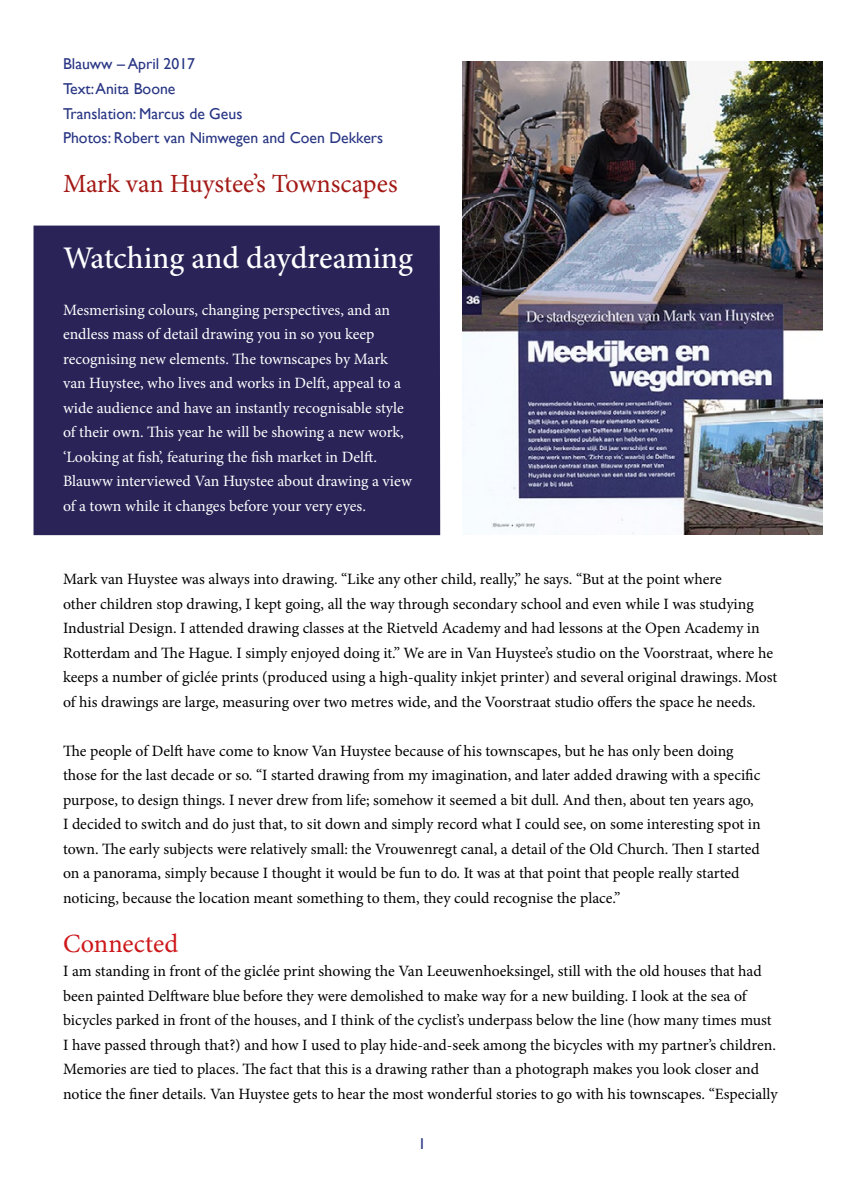
<style>
.page{position:relative;width:844px;height:1191px;background:#fff}
.page>*{position:absolute;margin:0;border:0;box-sizing:border-box;transform-origin:0 0}
.t1{font:500 31.5px "Minion Pro";letter-spacing:-.005em;color:#fff}
.t2{font:26.25px "Minion Pro";letter-spacing:-.005em;color:#a31916}
.t3{font:26.25px "Minion Pro";color:#cd171a}
.t4{font:15.75px/24.5px "Minion Pro";color:#000}
.t5{font:15.75px/24.5px "Minion Pro";letter-spacing:-.005em;color:#fff}
.t6{font:15.75px/24.5px "Gill Sans";color:#283583}
</style>
<div class="page">
<div style="left:33px;top:225px;width:407px;height:310px;background:#292358"></div>
<img style="left:463px;top:61px;width:359px;height:473px">
<p class="t6" style="left:63px;top:52px;width:321px">Blauww – April 2017<br>Text: Anita Boone<br>Translation: Marcus de Geus<br>Photos: Robert van Nimwegen and Coen Dekkers</p>
<h2 class="t2" style="left:63px;top:166px;width:336px">Mark van Huystee’s Townscapes</h2>
<h1 class="t1" style="left:63px;top:236px;width:351px">Watching and daydreaming</h1>
<p class="t5" style="left:63px;top:297px;width:350px">Mesmerising colours, changing perspectives, and an endless mass of detail drawing you in so you keep recognising new elements. The townscapes by Mark van Huystee, who lives and works in Delft, appeal to a wide audience and have an instantly recognisable style of their own. This year he will be showing a new work, ‘Looking at fish’, featuring the fish market in Delft.<br>Blauww interviewed Van Huystee about drawing a view of a town while it changes before your very eyes.</p>
<p class="t4" style="left:63px;top:567px;width:715px">Mark van Huystee was always into drawing. “Like any other child, really,” he says. “But at the point where<br>other children stop drawing, I kept going, all the way through secondary school and even while I was studying Industrial Design. I attended drawing classes at the Rietveld Academy and had lessons at the Open Academy in Rotterdam and The Hague. I simply enjoyed doing it.” We are in Van Huystee’s studio on the Voorstraat, where he keeps a number of giclée prints (produced using a high-quality inkjet printer) and several original drawings. Most of his drawings are large, measuring over two metres wide, and the Voorstraat studio offers the space he needs.</p>
<p class="t4" style="left:63px;top:738px;width:699px">The people of Delft have come to know Van Huystee because of his townscapes, but he has only been doing those for the last decade or so. “I started drawing from my imagination, and later added drawing with a specific purpose, to design things. I never drew from life; somehow it seemed a bit dull. And then, about ten years ago, I decided to switch and do just that, to sit down and simply record what I could see, on some interesting spot in town. The early subjects were relatively small: the Vrouwenregt canal, a detail of the Old Church. Then I started on a panorama, simply because I thought it would be fun to do. It was at that point that people really started noticing, because the location meant something to them, they could recognise the place.”</p>
<h2 class="t3" style="left:63px;top:925px;width:117px">Connected</h2>
<p class="t4" style="left:63px;top:959px;width:716px">I am standing in front of the giclée print showing the Van Leeuwenhoeksingel, still with the old houses that had been painted Delftware blue before they were demolished to make way for a new building. I look at the sea of bicycles parked in front of the houses, and I think of the cyclist’s underpass below the line (how many times must I have passed through that?) and how I used to play hide-and-seek among the bicycles with my partner’s children.<br>Memories are tied to places. The fact that this is a drawing rather than a photograph makes you look closer and notice the finer details. Van Huystee gets to hear the most wonderful stories to go with his townscapes. “Especially</p>
<p class="t6" style="left:418px;top:1131px;width:9px">1</p>
</div>
